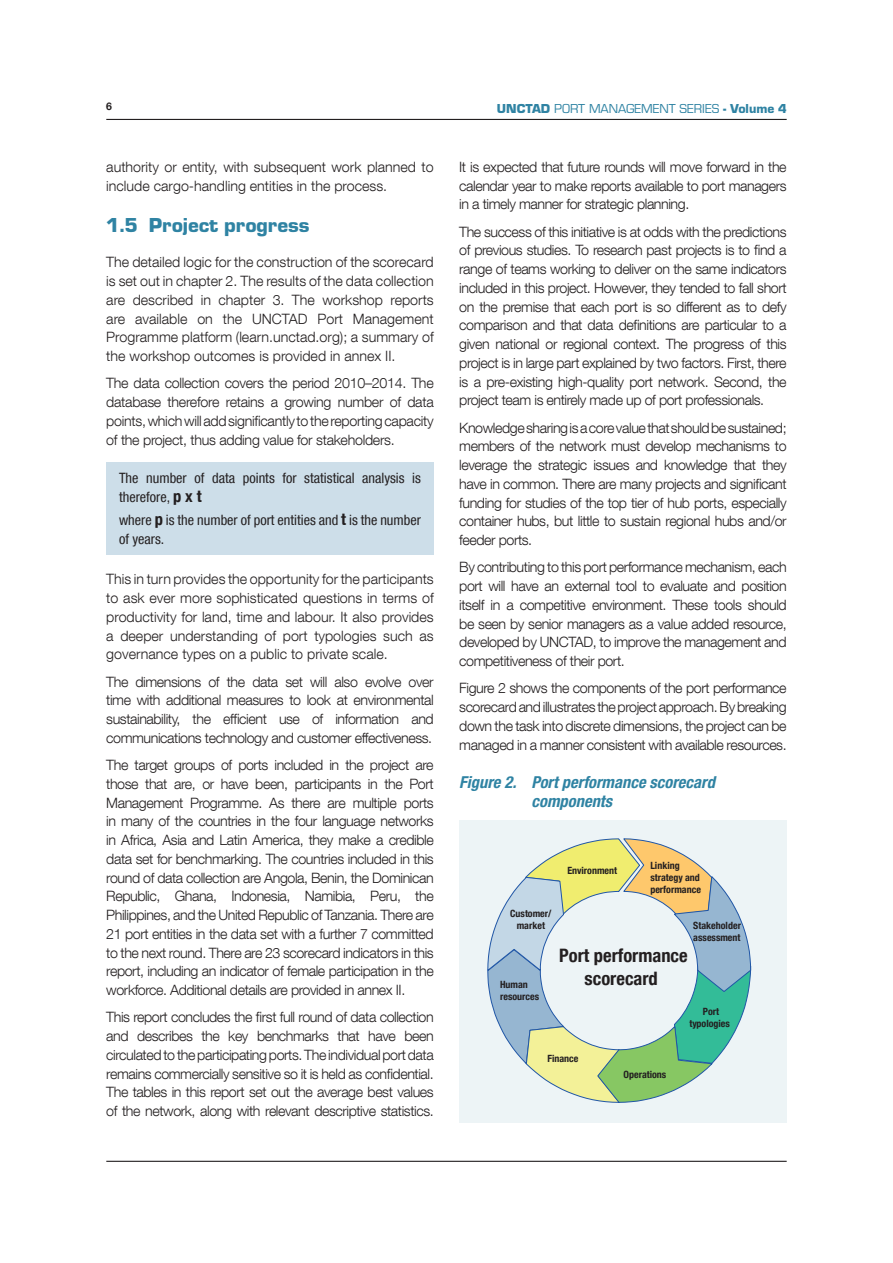
<style>
.page{position:relative;width:893px;height:1263px;background:#fff}
.page>*{position:absolute;margin:0;border:0;box-sizing:border-box;transform-origin:0 0}
.TITRES_1_1_bleu{font:21px "Eurostile Black DTC";color:#2f83a3}
.t1{font:700 condensed 18.6px/22.2px "Helvetica Neue LT Com";color:#231f20;text-align:center}
.Figure_Titre{font:italic 700 condensed 16.5px/19.5px "Helvetica Neue LT Com";color:#2f83a3}
.TEXTE_Light{font:300 14.25px/18.8px "Helvetica Neue LT Com";letter-spacing:-.03em;color:#231f20;text-align:justify}
.TEXT_BOX{font:condensed 14.25px/18.8px "Helvetica Neue LT Com";color:#231f20}
.TEXTE_Light-2{font:300 14.25px/18.8px "Helvetica Neue LT Com";color:#231f20}
.t2{font:13.5px "Eurostile Roman DTC";color:#2f83a3}
.t3{font:700 10.5px "Helvetica Neue LT Com";color:#231f20}
.t4{font:700 condensed 10.05px/12px "Helvetica Neue LT Com";color:#231f20}
.s1{font-family:"Eurostile Black DTC"}
.s2{font-weight:700;font-size:16.5px}
</style>
<div class="page">
<hr style="left:106px;top:119px;width:681px;height:1px;background:#231f20">
<hr style="left:106px;top:1161px;width:681px;height:1px;background:#231f20">
<div style="left:106px;top:462px;width:328px;height:92px;background:#cddee9"></div>
<div style="left:459px;top:820px;width:328px;height:303px;background:#edf4f6"></div>
<svg style="left:487px;top:838px;width:264px;height:265px"></svg>
<p class="t3" style="left:106px;top:99px;width:7px">6</p>
<p class="t2" style="left:497px;top:101px;width:291px"><span class="s1">UNCTAD</span> PORT MANAGEMENT SERIES <span class="s1">- Volume 4</span></p>
<p class="TEXTE_Light-2" style="left:106px;top:157px;width:329px">authority or entity, with subsequent work planned to include cargo-handling entities in the process.</p>
<p class="TITRES_1_1_bleu" style="left:106px;top:213px;width:205px">1.5 Project progress</p>
<p class="TEXTE_Light" style="left:106px;top:253px;width:329px">The detailed logic for the construction of the scorecard is set out in chapter 2. The results of the data collection are described in chapter 3. The workshop reports are available on the UNCTAD Port Management Programme platform (learn.unctad.org); a summary of the workshop outcomes is provided in annex II.</p>
<p class="TEXTE_Light" style="left:106px;top:374px;width:329px">The data collection covers the period 2010–2014. The database therefore retains a growing number of data points, which will add significantly to the reporting capacity of the project, thus adding value for stakeholders.</p>
<p class="TEXT_BOX" style="left:119px;top:468px;width:303px">The number of data points for statistical analysis is therefore, <span class="s2">p x t</span></p>
<p class="TEXT_BOX" style="left:119px;top:510px;width:303px">where <span class="s2">p</span> is the number of port entities and <span class="s2">t</span> is the number of years.</p>
<p class="TEXTE_Light" style="left:106px;top:570px;width:329px">This in turn provides the opportunity for the participants to ask ever more sophisticated questions in terms of productivity for land, time and labour. It also provides a deeper understanding of port typologies such as governance types on a public to private scale.</p>
<p class="TEXTE_Light" style="left:106px;top:672px;width:329px">The dimensions of the data set will also evolve over time with additional measures to look at environmental sustainability, the efficient use of information and communications technology and customer effectiveness.</p>
<p class="TEXTE_Light" style="left:106px;top:755px;width:329px">The target groups of ports included in the project are those that are, or have been, participants in the Port Management Programme. As there are multiple ports in many of the countries in the four language networks in Africa, Asia and Latin America, they make a credible data set for benchmarking. The countries included in this round of data collection are Angola, Benin, the Dominican Republic, Ghana, Indonesia, Namibia, Peru, the Philippines, and the United Republic of Tanzania. There are 21 port entities in the data set with a further 7 committed to the next round. There are 23 scorecard indicators in this report, including an indicator of female participation in the workforce. Additional details are provided in annex II.</p>
<p class="TEXTE_Light" style="left:106px;top:1008px;width:329px">This report concludes the first full round of data collection and describes the key benchmarks that have been circulated to the participating ports. The individual port data remains commercially sensitive so it is held as confidential.<br>The tables in this report set out the average best values of the network, along with relevant descriptive statistics.</p>
<p class="TEXTE_Light" style="left:459px;top:157px;width:329px">It is expected that future rounds will move forward in the calendar year to make reports available to port managers in a timely manner for strategic planning.</p>
<p class="TEXTE_Light" style="left:459px;top:222px;width:329px">The success of this initiative is at odds with the predictions of previous studies. To research past projects is to find a range of teams working to deliver on the same indicators included in this project. However, they tended to fall short on the premise that each port is so different as to defy comparison and that data definitions are particular to a given national or regional context. The progress of this project is in large part explained by two factors. First, there is a pre-existing high-quality port network. Second, the project team is entirely made up of port professionals.</p>
<p class="TEXTE_Light" style="left:459px;top:418px;width:329px">Knowledge sharing is a core value that should be sustained; members of the network must develop mechanisms to leverage the strategic issues and knowledge that they have in common. There are many projects and significant funding for studies of the top tier of hub ports, especially container hubs, but little to sustain regional hubs and/or feeder ports.</p>
<p class="TEXTE_Light" style="left:459px;top:558px;width:329px">By contributing to this port performance mechanism, each port will have an external tool to evaluate and position itself in a competitive environment. These tools should be seen by senior managers as a value added resource, developed by UNCTAD, to improve the management and competitiveness of their port.</p>
<p class="TEXTE_Light" style="left:459px;top:679px;width:329px">Figure 2 shows the components of the port performance scorecard and illustrates the project approach. By breaking down the task into discrete dimensions, the project can be managed in a manner consistent with available resources.</p>
<p class="Figure_Titre" style="left:531px;top:772px;width:185px;text-indent:-72px">Figure 2. Port performance scorecard components</p>
<p class="t4" style="left:510px;top:907px;width:43px;text-align:center">Customer/ market</p>
<p class="t4" style="left:500px;top:979px;width:41px">Human resources</p>
<p class="t4" style="left:567px;top:864px;width:51px">Environment</p>
<p class="t4" style="left:650px;top:860px;width:52px">Linking strategy and performance</p>
<p class="t4" style="left:693px;top:920px;width:49px">Stakeholder assessment</p>
<p class="t1" style="left:559px;top:945px;width:130px">Port performance scorecard</p>
<p class="t4" style="left:689px;top:1005px;width:42px;text-align:center">Port typologies</p>
<p class="t4" style="left:547px;top:1052px;width:33px">Finance</p>
<p class="t4" style="left:623px;top:1069px;width:44px">Operations</p>
</div>
